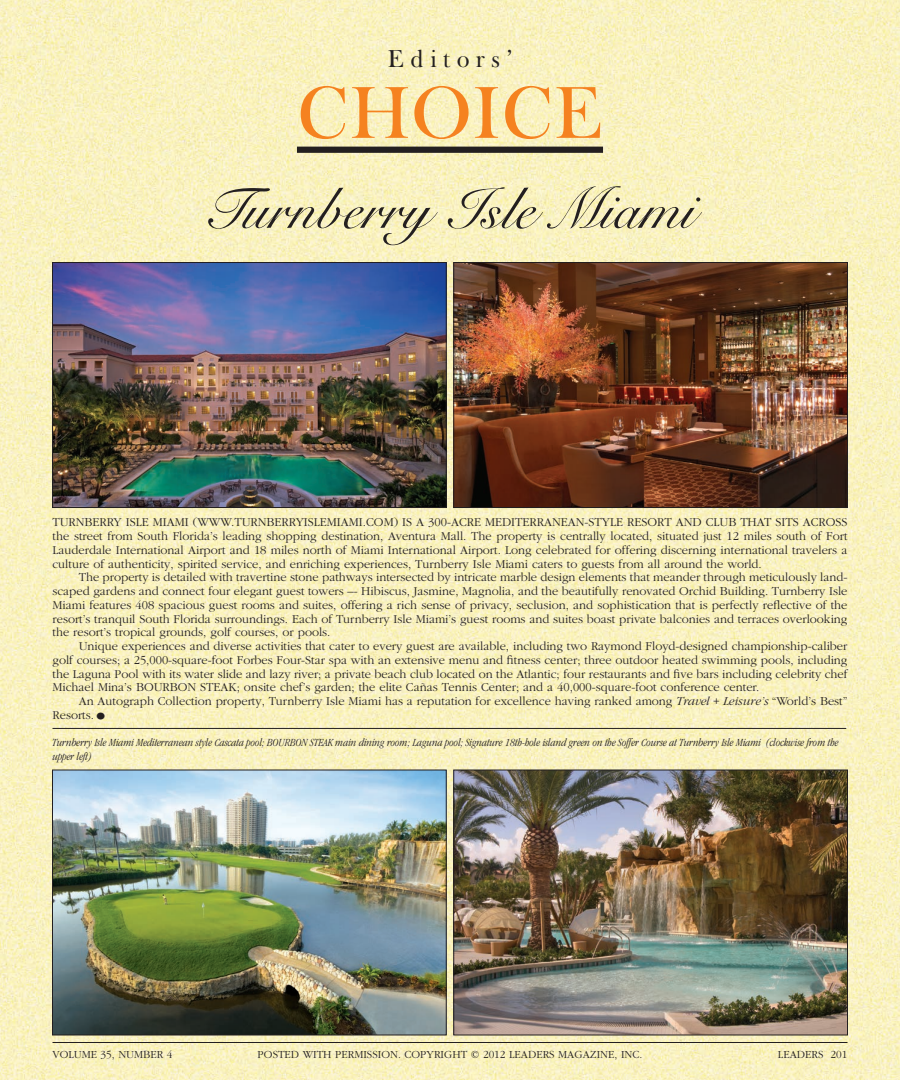
<style>
.page{position:relative;width:900px;height:1080px;background:#fff}
.page>*{position:absolute;margin:0;border:0;box-sizing:border-box;transform-origin:0 0}
.t1{font:75px "Frys Baskerville BT";color:#f58220}
.t2{font:60px "Roundhand BT";color:#231f20}
.t3{font:25px "Frys Baskerville BT";letter-spacing:.25em;color:#231f20}
.t4{font:300 12.5px/13.8px "Garamond";color:#231f20;text-align:justify}
.t5{font:italic 300 condensed 11.25px/13.8px "Garamond";color:#231f20}
.t6{font:300 11.25px "Garamond";color:#231f20}
.s1{font-style:italic}
.s2{font-size:22.5px}
</style>
<div class="page">
<img style="left:0;top:0;width:900px;height:1080px">
<div style="left:297px;top:147px;width:306px;height:6px;background:#231f20"></div>
<hr style="left:52px;top:728px;width:794px;height:1px;background:#231f20">
<img style="left:455px;top:772px;width:391px;height:261px">
<div style="left:453px;top:770px;width:395px;height:265px;border:1px solid #231f20"></div>
<img style="left:455px;top:264px;width:391px;height:242px">
<div style="left:453px;top:262px;width:395px;height:246px;border:1px solid #231f20"></div>
<img style="left:54px;top:772px;width:391px;height:261px">
<div style="left:52px;top:770px;width:395px;height:265px;border:1px solid #231f20"></div>
<img style="left:54px;top:264px;width:391px;height:242px">
<div style="left:52px;top:262px;width:395px;height:246px;border:1px solid #231f20"></div>
<hr style="left:52px;top:1042px;width:796px;height:1px;background:#231f20">
<h3 class="t3" style="left:387px;top:43px;width:127px">Editors’</h3>
<h1 class="t1" style="left:297px;top:66px;width:308px">CHOICE</h1>
<h2 class="t2" style="left:205px;top:171px;width:491px">Turnberry Isle Miami</h2>
<p class="t4" style="left:52px;top:516px;width:797px">TURNBERRY ISLE MIAMI (WWW.TURNBERRYISLEMIAMI.COM) IS A 300-ACRE MEDITERRANEAN-STYLE RESORT AND CLUB THAT SITS ACROSS the street from South Florida’s leading shopping destination, Aventura Mall. The property is centrally located, situated just 12 miles south of Fort Lauderdale International Airport and 18 miles north of Miami International Airport. Long celebrated for offering discerning international travelers a culture of authenticity, spirited service, and enriching experiences, Turnberry Isle Miami caters to guests from all around the world.</p>
<p class="t4" style="left:52px;top:571px;width:797px;text-indent:26px">The property is detailed with travertine stone pathways intersected by intricate marble design elements that meander through meticulously land&shy;scaped gardens and connect four elegant guest towers –- Hibiscus, Jasmine, Magnolia, and the beautifully renovated Orchid Building. Turnberry Isle Miami features 408 spacious guest rooms and suites, offering a rich sense of privacy, seclusion, and sophistication that is perfectly reflective of the resort’s tranquil South Florida surroundings. Each of Turnberry Isle Miami’s guest rooms and suites boast private balconies and terraces overlooking the resort’s tropical grounds, golf courses, or pools.</p>
<p class="t4" style="left:52px;top:639px;width:797px;text-indent:26px">Unique experiences and diverse activities that cater to every guest are available, including two Raymond Floyd-designed championship-caliber golf courses; a 25,000-square-foot Forbes Four-Star spa with an extensive menu and fitness center; three outdoor heated swimming pools, including the Laguna Pool with its water slide and lazy river; a private beach club located on the Atlantic; four restaurants and five bars including celebrity chef Michael Mina’s BOURBON STEAK; onsite chef’s garden; the elite Cañas Tennis Center; and a 40,000-square-foot conference center.</p>
<p class="t4" style="left:52px;top:694px;width:796px;text-indent:26px">An Autograph Collection property, Turnberry Isle Miami has a reputation for excellence having ranked among <span class="s1">Travel + Leisure’s</span> “World’s Best”<br>Resorts.<span class="s2">•</span></p>
<p class="t5" style="left:52px;top:736px;width:788px">Turnberry Isle Miami Mediterranean style Cascata pool; BOURBON STEAK main dining room; Laguna pool; Signature 18th-hole island green on the Soffer Course at Turnberry Isle Miami (clockwise from the upper left)</p>
<p class="t6" style="left:52px;top:1048px;width:121px">VOLUME 35, NUMBER 4</p>
<p class="t6" style="left:258px;top:1048px;width:386px">POSTED WITH PERMISSION. COPYRIGHT © 2012 LEADERS MAGAZINE, INC.</p>
<p class="t6" style="left:778px;top:1048px;width:71px">LEADERS 201</p>
</div>
